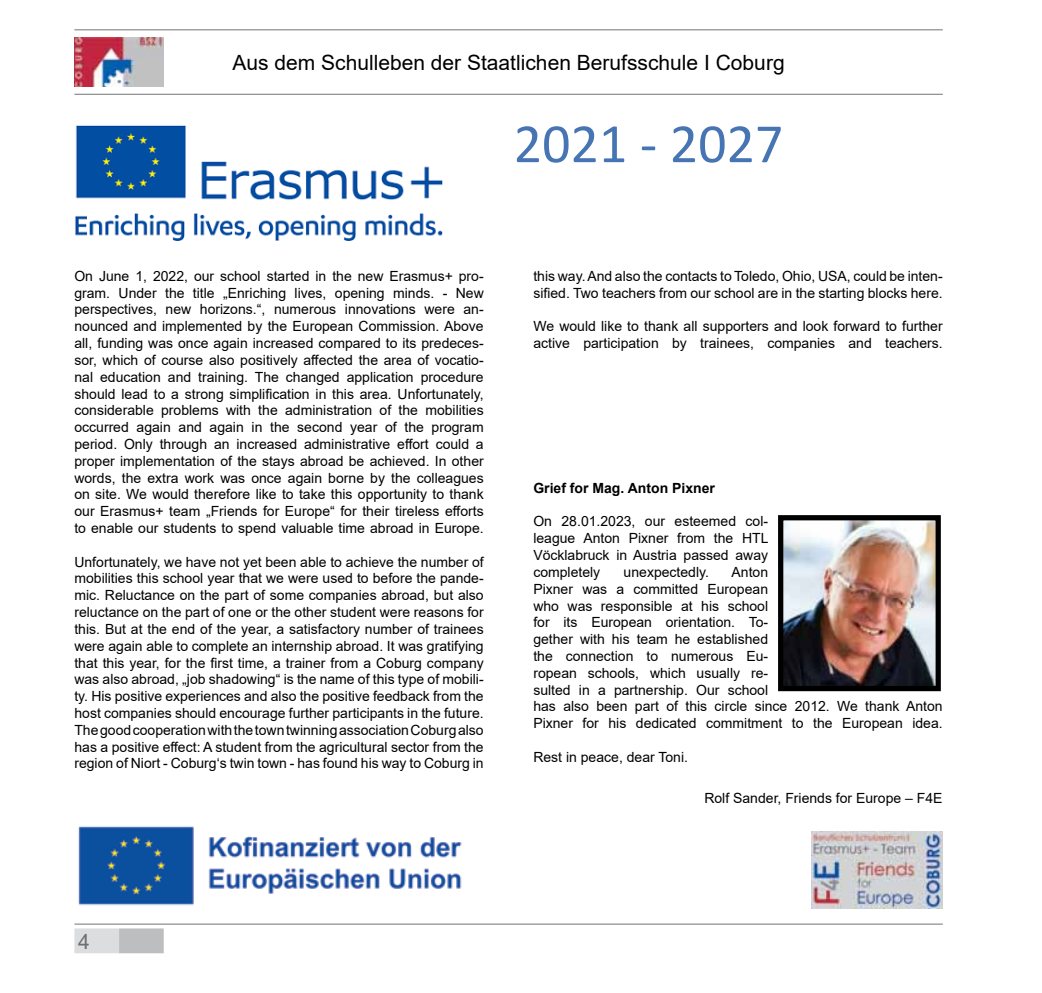
<style>
.page{position:relative;width:1042px;height:993px;background:#fff}
.page>*{position:absolute;margin:0;border:0;box-sizing:border-box;transform-origin:0 0}
.t1{font:56px "Calibri";color:#4775b4}
.t2{font:21px "Arial";color:#000}
.t3{font:21px "Arial";color:#6d6e71}
.t4{font:14px/16.8px "Arial";color:#000;text-align:justify}
.t5{font:700 14px "Arial";color:#000}
</style>
<div class="page">
<hr style="left:74px;top:29px;width:869px;height:1px;background:#939598">
<hr style="left:74px;top:94px;width:869px;height:1px;background:#939598">
<div style="left:75px;top:929px;width:43px;height:23px;background:#dcddde"></div>
<div style="left:74px;top:928px;width:45px;height:24px;border:2px solid #dcddde"></div>
<div style="left:119px;top:928px;width:45px;height:24px;background:#bcbec0;border:2px solid #bcbec0"></div>
<hr style="left:74px;top:923px;width:869px;height:1px;background:#939598">
<img style="left:74px;top:37px;width:90px;height:50px">
<img style="left:811px;top:831px;width:132px;height:77px">
<img style="left:75px;top:125px;width:368px;height:115px">
<img style="left:784px;top:521px;width:151px;height:164px">
<div style="left:778px;top:515px;width:163px;height:176px;border:5px solid #000"></div>
<img style="left:78px;top:826px;width:384px;height:80px">
<h2 class="t2" style="left:232px;top:48px;width:554px">Aus dem Schulleben der Staatlichen Berufsschule I Coburg</h2>
<h1 class="t1" style="left:514px;top:105px;width:271px">2021 - 2027</h1>
<p class="t4" style="left:74px;top:267px;width:411px">On June 1, 2022, our school started in the new Erasmus+ pro&shy;gram. Under the title „Enriching lives, opening minds. - New perspectives, new horizons.“, numerous innovations were an&shy;nounced and implemented by the European Commission. Above all, funding was once again increased compared to its predeces&shy;sor, which of course also positively affected the area of vocatio&shy;nal education and training. The changed application procedure should lead to a strong simplification in this area. Unfortunately, considerable problems with the administration of the mobilities occurred again and again in the second year of the program period. Only through an increased administrative effort could a proper implementation of the stays abroad be achieved. In other words, the extra work was once again borne by the colleagues on site. We would therefore like to take this opportunity to thank our Erasmus+ team „Friends for Europe“ for their tireless efforts to enable our students to spend valuable time abroad in Europe.</p>
<p class="t4" style="left:74px;top:553px;width:411px">Unfortunately, we have not yet been able to achieve the number of mobilities this school year that we were used to before the pande&shy;mic. Reluctance on the part of some companies abroad, but also reluctance on the part of one or the other student were reasons for this. But at the end of the year, a satisfactory number of trainees were again able to complete an internship abroad. It was gratifying that this year, for the first time, a trainer from a Coburg company was also abroad, „job shadowing“ is the name of this type of mobili&shy;ty. His positive experiences and also the positive feedback from the host companies should encourage further participants in the future.<br>The good cooperation with the town twinning association Coburg also has a positive effect: A student from the agricultural sector from the region of Niort - Coburg‘s twin town - has found his way to Coburg in</p>
<p class="t4" style="left:533px;top:267px;width:411px">this way. And also the contacts to Toledo, Ohio, USA, could be inten&shy;sified. Two teachers from our school are in the starting blocks here.</p>
<p class="t4" style="left:533px;top:318px;width:411px">We would like to thank all supporters and look forward to further active participation by trainees, companies and teachers.</p>
<p class="t5" style="left:533px;top:478px;width:183px">Grief for Mag. Anton Pixner</p>
<p class="t4" style="left:533px;top:513px;width:237px">On 28.01.2023, our esteemed col&shy;league Anton Pixner from the HTL Vöcklabruck in Austria passed away completely</p>
<p class="t4" style="left:533px;top:563px;width:411px;text-align:left;text-indent:198px">Anton<br>Pixner was a committed European<br>who was responsible at his school<br>for its European orientation. To-<br>gether with his team he established<br>the connection to numerous Eu-<br>ropean schools, which usually re-<br>sulted in a partnership. Our school<br>has also been part of this circle since 2012. We thank Anton Pixner for his dedicated commitment to the European idea.</p>
<p class="t4" style="left:533px;top:748px;width:156px">Rest in peace, dear Toni.</p>
<p class="t4" style="left:704px;top:789px;width:240px">Rolf Sander, Friends for Europe – F4E</p>
<p class="t4" style="left:623px;top:563px;width:87px">unexpectedly.</p>
<h2 class="t3" style="left:78px;top:926px;width:13px">4</h2>
</div>
